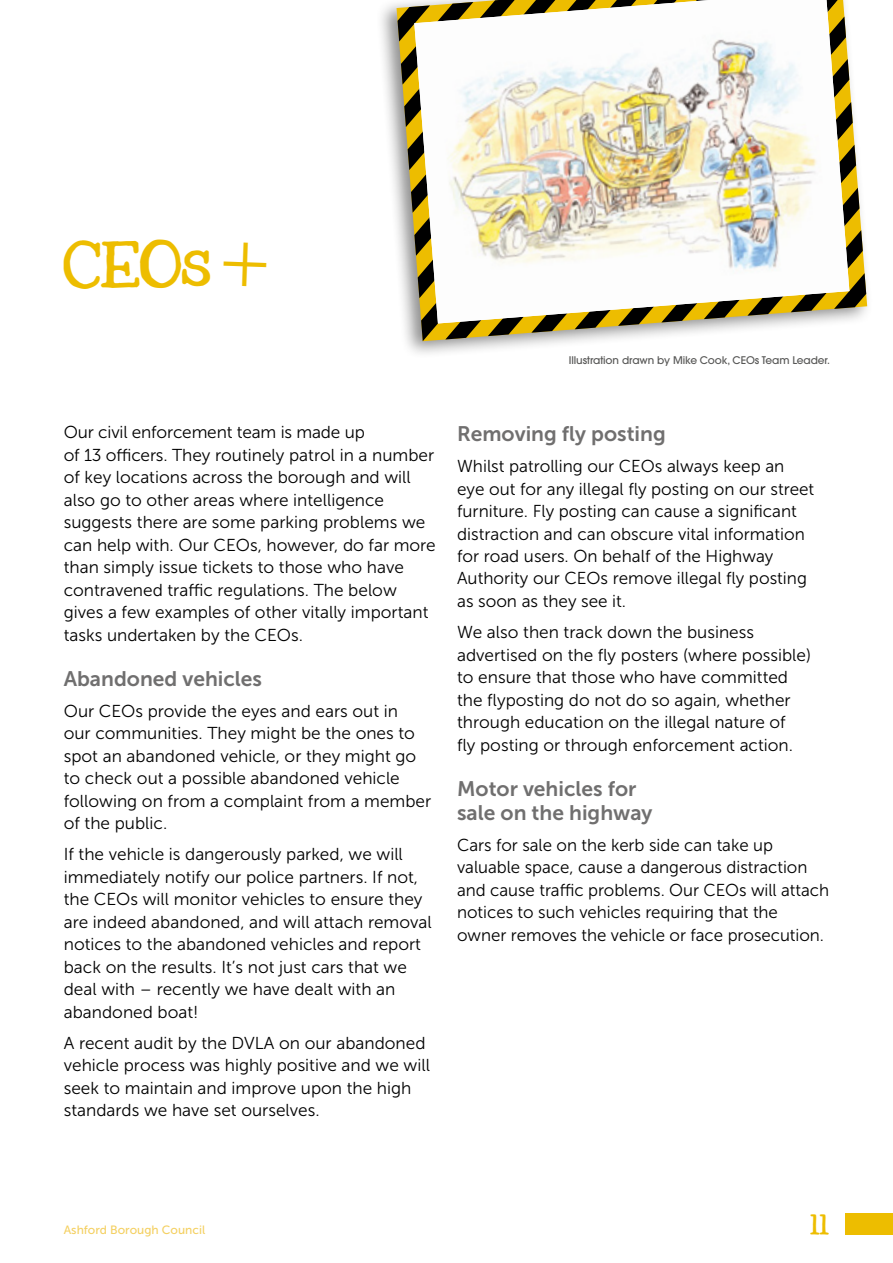
<style>
.page{position:relative;width:893px;height:1263px;background:#fff}
.page>*{position:absolute;margin:0;border:0;box-sizing:border-box;transform-origin:0 0}
.t1{font:41.7px "My Own Topher";color:#edbd00}
.t2{font:21px/24px "Museo Sans 700";color:#706f6f}
.t3{font:18px "My Own Topher";color:#edbd00}
.t4{font:17.25px/22.5px "Museo Sans 300";color:#000}
.t5{font:12px "Museo Sans 500";color:#f4d062}
.t6{font:500 10.5px "ITC Avant Garde Pro";letter-spacing:-.01em;color:#575756}
</style>
<div class="page">
<div style="left:845px;top:1213px;width:48px;height:22px;background:#edbd00"></div>
<div style="left:376px;top:0;width:498px;height:359px;background:#000;opacity:.45"></div>
<svg style="left:398px;top:0;width:468px;height:341px"></svg>
<img style="left:414px;top:0;width:435px;height:323px">
<h1 class="t1" style="left:64px;top:250px;width:209px">CEOs +</h1>
<p class="t6" style="left:569px;top:354px;width:263px">Illustration drawn by Mike Cook, CEOs Team Leader.</p>
<p class="t4" style="left:64px;top:421px;width:374px">Our civil enforcement team is made up<br>of 13 officers. They routinely patrol in a number of key locations across the borough and will also go to other areas where intelligence suggests there are some parking problems we can help with. Our CEOs, however, do far more than simply issue tickets to those who have contravened traffic regulations. The below gives a few examples of other vitally important tasks undertaken by the CEOs.</p>
<p class="t2" style="left:64px;top:667px;width:200px">Abandoned vehicles</p>
<p class="t4" style="left:64px;top:700px;width:369px">Our CEOs provide the eyes and ears out in<br>our communities. They might be the ones to spot an abandoned vehicle, or they might go to check out a possible abandoned vehicle following on from a complaint from a member of the public.</p>
<p class="t4" style="left:64px;top:843px;width:369px">If the vehicle is dangerously parked, we will immediately notify our police partners. If not, the CEOs will monitor vehicles to ensure they are indeed abandoned, and will attach removal notices to the abandoned vehicles and report back on the results. It’s not just cars that we deal with – recently we have dealt with an abandoned boat!</p>
<p class="t4" style="left:64px;top:1032px;width:368px">A recent audit by the DVLA on our abandoned vehicle process was highly positive and we will seek to maintain and improve upon the high standards we have set ourselves.</p>
<p class="t2" style="left:457px;top:422px;width:210px">Removing fly posting</p>
<p class="t4" style="left:457px;top:455px;width:359px">Whilst patrolling our CEOs always keep an eye out for any illegal fly posting on our street furniture. Fly posting can cause a significant distraction and can obscure vital information for road users. On behalf of the Highway Authority our CEOs remove illegal fly posting as soon as they see it.</p>
<p class="t4" style="left:457px;top:621px;width:355px">We also then track down the business advertised on the fly posters (where possible) to ensure that those who have committed the flyposting do not do so again, whether through education on the illegal nature of<br>fly posting or through enforcement action.</p>
<p class="t2" style="left:457px;top:776px;width:197px">Motor vehicles for sale on the highway</p>
<p class="t4" style="left:457px;top:834px;width:374px">Cars for sale on the kerb side can take up valuable space, cause a dangerous distraction and cause traffic problems. Our CEOs will attach notices to such vehicles requiring that the owner removes the vehicle or face prosecution.</p>
<p class="t5" style="left:64px;top:1223px;width:143px">Ashford Borough Council</p>
<p class="t3" style="left:810px;top:1218px;width:20px">11</p>
</div>
